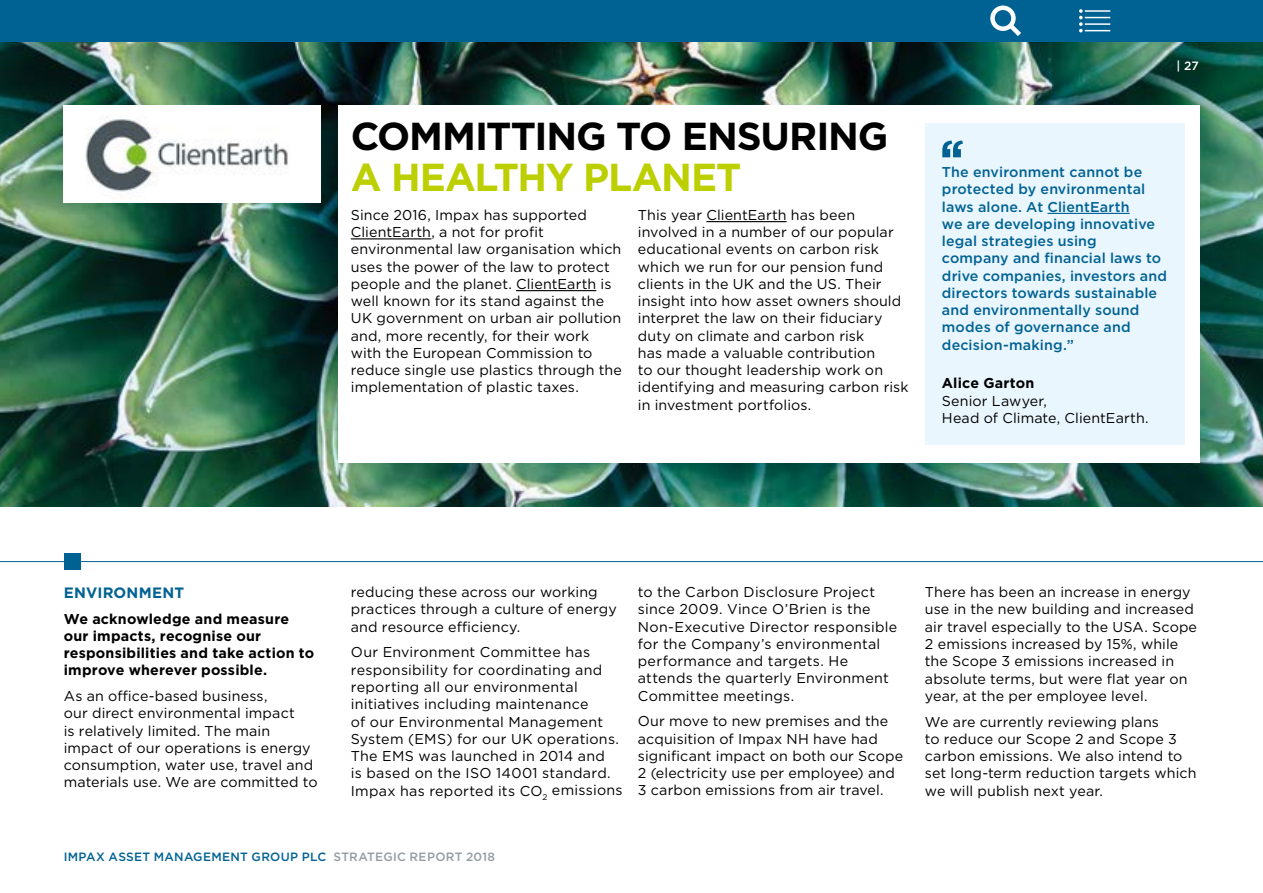
<style>
.page{position:relative;width:1263px;height:893px;background:#fff}
.page>*{position:absolute;margin:0;border:0;box-sizing:border-box;transform-origin:0 0}
.t1{font:700 39px "Gotham";letter-spacing:-.03em;color:#000}
.t2{font:700 39px "Gotham";letter-spacing:-.03em;color:#bccf00}
.t3{font:700 15px "Gotham";letter-spacing:.015em;color:#006293}
.t4{font:14.25px/17.2px "Gotham";letter-spacing:.01em;color:#000}
.t5{font:500 14.25px/17.2px "Gotham";letter-spacing:.01em;color:#006293}
.t6{font:700 14.25px/17.2px "Gotham";letter-spacing:.015em;color:#000}
.t7{font:500 12px "Gotham";letter-spacing:.025em;color:#006293}
.t8{font:500 12px "Gotham";color:#fff}
.s1{color:#959ca0}
</style>
<div class="page">
<hr style="left:0;top:561px;width:1263px;height:1px;background:#006293">
<img style="left:0;top:42px;width:1263px;height:464px">
<div style="left:338px;top:105px;width:861px;height:357px;background:#fff"></div>
<hr style="left:351px;top:238px;width:80px;height:1px;background:#000">
<hr style="left:516px;top:290px;width:80px;height:1px;background:#000">
<hr style="left:706px;top:221px;width:81px;height:1px;background:#000">
<div style="left:925px;top:123px;width:259px;height:321px;background:#eaf6fe"></div>
<hr style="left:1047px;top:213px;width:83px;height:1px;background:#006293">
<svg style="left:942px;top:141px;width:21px;height:16px"></svg>
<div style="left:64px;top:553px;width:17px;height:17px;background:#006293"></div>
<img style="left:64px;top:105px;width:256px;height:98px">
<div style="left:0;top:0;width:1263px;height:42px;background:#006293"></div>
<svg style="left:1079px;top:9px;width:31px;height:23px"></svg>
<div style="left:990px;top:6px;width:26px;height:25px;border:4px solid #fff;border-radius:50%"></div>
<svg style="left:1004px;top:19px;width:17px;height:17px"></svg>
<h1 class="t1" style="left:351px;top:111px;width:539px">COMMITTING TO ENSURING</h1>
<h1 class="t2" style="left:351px;top:151px;width:392px">A HEALTHY PLANET</h1>
<p class="t4" style="left:351px;top:206px;width:273px">Since 2016, Impax has supported ClientEarth, a not for profit environmental law organisation which uses the power of the law to protect people and the planet. ClientEarth is well known for its stand against the UK government on urban air pollution and, more recently, for their work with the European Commission to reduce single use plastics through the implementation of plastic taxes.</p>
<p class="t4" style="left:638px;top:206px;width:272px">This year ClientEarth has been involved in a number of our popular educational events on carbon risk which we run for our pension fund clients in the UK and the US. Their insight into how asset owners should interpret the law on their fiduciary duty on climate and carbon risk<br>has made a valuable contribution<br>to our thought leadership work on identifying and measuring carbon risk in investment portfolios.</p>
<p class="t8" style="left:1176px;top:58px;width:24px">| 27</p>
<p class="t5" style="left:942px;top:163px;width:227px">The environment cannot be protected by environmental laws alone. At ClientEarth<br>we are developing innovative legal strategies using company and financial laws to drive companies, investors and directors towards sustainable and environmentally sound modes of governance and decision-making.”</p>
<p class="t6" style="left:942px;top:375px;width:94px">Alice Garton</p>
<p class="t4" style="left:942px;top:392px;width:208px">Senior Lawyer,<br>Head of Climate, ClientEarth.</p>
<p class="t3" style="left:64px;top:582px;width:122px">ENVIRONMENT</p>
<p class="t6" style="left:64px;top:610px;width:252px">We acknowledge and measure our impacts, recognise our responsibilities and take action to improve wherever possible.</p>
<p class="t4" style="left:64px;top:687px;width:255px">As an office-based business,<br>our direct environmental impact<br>is relatively limited. The main impact of our operations is energy consumption, water use, travel and materials use. We are committed to</p>
<p class="t4" style="left:351px;top:583px;width:268px">reducing these across our working practices through a culture of energy and resource efficiency.</p>
<p class="t4" style="left:351px;top:643px;width:273px">Our Environment Committee has responsibility for coordinating and reporting all our environmental initiatives including maintenance<br>of our Environmental Management System (EMS) for our UK operations.<br>The EMS was launched in 2014 and<br>is based on the ISO 14001 standard.<br>Impax has reported its CO<sub>2</sub> emissions</p>
<p class="t4" style="left:638px;top:583px;width:261px">to the Carbon Disclosure Project since 2009. Vince O’Brien is the<br>Non-Executive Director responsible for the Company’s environmental performance and targets. He attends the quarterly Environment<br>Committee meetings.</p>
<p class="t4" style="left:638px;top:712px;width:267px">Our move to new premises and the acquisition of Impax NH have had significant impact on both our Scope 2 (electricity use per employee) and 3 carbon emissions from air travel.</p>
<p class="t7" style="left:64px;top:849px;width:433px">IMPAX ASSET MANAGEMENT GROUP PLC <span class="s1">STRATEGIC REPORT 2018</span></p>
<p class="t4" style="left:925px;top:583px;width:274px">There has been an increase in energy use in the new building and increased air travel especially to the USA. Scope 2 emissions increased by 15%, while the Scope 3 emissions increased in absolute terms, but were flat year on year, at the per employee level.</p>
<p class="t4" style="left:925px;top:712px;width:273px">We are currently reviewing plans<br>to reduce our Scope 2 and Scope 3 carbon emissions. We also intend to set long-term reduction targets which we will publish next year.</p>
</div>
